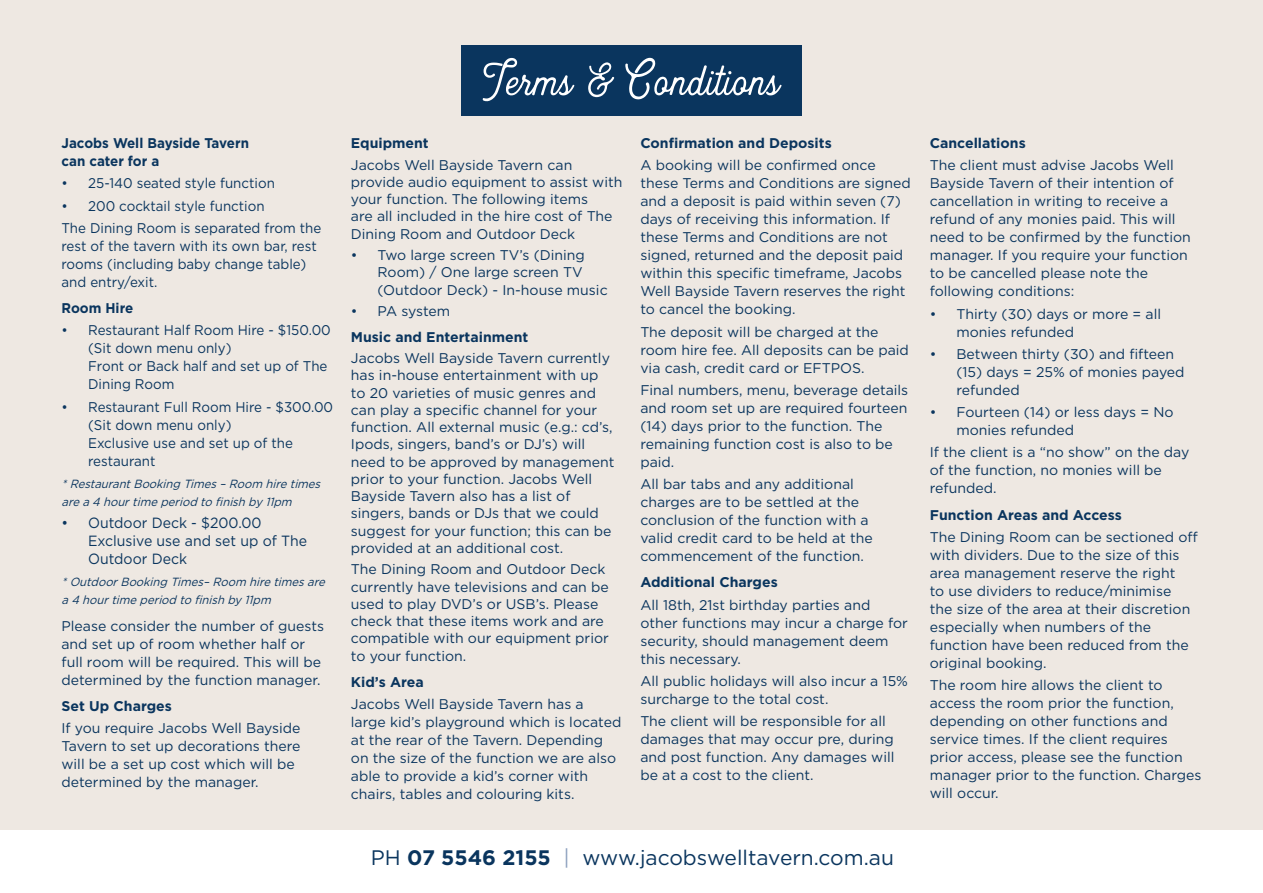
<style>
.page{position:relative;width:1263px;height:893px;background:#fff}
.page>*{position:absolute;margin:0;border:0;box-sizing:border-box;transform-origin:0 0}
.t1{font:51.75px "Heritage";color:#fff}
.t2{font:21px "Gotham";color:#0a355e}
.t3{font:14.85px/18px "Gotham";color:#0a355e;scale:.95 1}
.t4{font:14.1px/18px "Gotham";color:#0a355e}
.t5{font:14.1px/18px "Gotham";color:#0a355e;scale:.95 1}
.t6{font:700 14.1px "Gotham";color:#0a355e}
.t7{font:700 14.1px/18px "Gotham";color:#0a355e;scale:.95 1}
.t8{font:italic 11.85px/18px "Gotham";color:#0a355e;scale:.95 1}
.s1{font-weight:700}
.s2{color:#8a9ebd}
</style>
<div class="page">
<div style="left:0;top:0;width:1263px;height:829px;background:#eee8e2"></div>
<div style="left:461px;top:45px;width:340px;height:71px;background:#0a355e"></div>
<p class="t7" style="left:62px;top:134px;width:199px">Jacobs Well Bayside Tavern can cater for a</p>
<p class="t5" style="left:62px;top:174px;width:226px">• 25-140 seated style function</p>
<p class="t5" style="left:62px;top:196px;width:215px">• 200 cocktail style function</p>
<p class="t5" style="left:62px;top:218px;width:275px">The Dining Room is separated from the rest of the tavern with its own bar, rest rooms (including baby change table) and entry/exit.</p>
<p class="t7" style="left:62px;top:299px;width:77px">Room Hire</p>
<p class="t5" style="left:88px;top:321px;width:257px;text-indent:-27px">• Restaurant Half Room Hire - $150.00 (Sit down menu only)<br>Front or Back half and set up of The<br>Dining Room</p>
<p class="t5" style="left:88px;top:397px;width:259px;text-indent:-27px">• Restaurant Full Room Hire - $300.00 (Sit down menu only)<br>Exclusive use and set up of the restaurant</p>
<p class="t8" style="left:62px;top:474px;width:278px">*RestaurantBooking Times–Room hiretimes area4 hourtimeperiod tofinishby11pm</p>
<p class="t3" style="left:88px;top:513px;width:232px;text-indent:-27px">• Outdoor Deck - $200.00<br>Exclusive use and set up of The<br>Outdoor Deck</p>
<p class="t8" style="left:62px;top:573px;width:283px">*OutdoorBooking Times–Room hiretimesare a4 hourtimeperiod tofinishby11pm</p>
<p class="t4" style="left:62px;top:616px;width:264px">Please consider the number of guests and set up of room whether half or full room will be required. This will be determined by the function manager.</p>
<p class="t6" style="left:62px;top:697px;width:112px">Set Up Charges</p>
<p class="t4" style="left:62px;top:719px;width:241px">If you require Jacobs Well Bayside<br>Tavern to set up decorations there will be a set up cost which will be determined by the manager.</p>
<p class="t1" style="left:484px;top:52px;width:296px">Terms &amp; Conditions</p>
<p class="t6" style="left:351px;top:134px;width:79px">Equipment</p>
<p class="t4" style="left:351px;top:156px;width:273px;line-height:17.2px">Jacobs Well Bayside Tavern can provide audio equipment to assist with your function. The following items<br>are all included in the hire cost of The Dining Room and Outdoor Deck</p>
<p class="t4" style="left:378px;top:246px;width:232px;line-height:17.2px;text-indent:-27px">• Two large screen TV’s (Dining<br>Room) / One large screen TV (Outdoor Deck) - In-house music</p>
<p class="t4" style="left:351px;top:302px;width:101px">• PA system</p>
<p class="t6" style="left:351px;top:327px;width:179px">Music and Entertainment</p>
<p class="t4" style="left:351px;top:349px;width:265px;line-height:17.2px">Jacobs Well Bayside Tavern currently has in-house entertainment with up to 20 varieties of music genres and can play a specific channel for your function. All external music (e.g.: cd’s, Ipods, singers, band’s or DJ’s) will need to be approved by management prior to your function. Jacobs Well Bayside Tavern also has a list of singers, bands or DJs that we could suggest for your function; this can be provided at an additional cost.</p>
<p class="t4" style="left:351px;top:560px;width:259px;line-height:17.2px">The Dining Room and Outdoor Deck currently have televisions and can be used to play DVD’s or USB’s. Please check that these items work and are compatible with our equipment prior to your function.</p>
<p class="t6" style="left:351px;top:673px;width:74px">Kid’s Area</p>
<p class="t4" style="left:351px;top:695px;width:272px">Jacobs Well Bayside Tavern has a large kid’s playground which is located at the rear of the Tavern. Depending on the size of the function we are also able to provide a kid’s corner with chairs, tables and colouring kits.</p>
<p class="t6" style="left:640px;top:134px;width:193px">Confirmation and Deposits</p>
<p class="t4" style="left:640px;top:156px;width:272px">A booking will be confirmed once these Terms and Conditions are signed and a deposit is paid within seven (7) days of receiving this information. If these Terms and Conditions are not signed, returned and the deposit paid within this specific timeframe, Jacobs Well Bayside Tavern reserves the right to cancel the booking.</p>
<p class="t4" style="left:640px;top:322px;width:270px">The deposit will be charged at the room hire fee. All deposits can be paid via cash, credit card or EFTPOS.</p>
<p class="t4" style="left:640px;top:380px;width:269px">Final numbers, menu, beverage details and room set up are required fourteen (14) days prior to the function. The remaining function cost is also to be paid.</p>
<p class="t4" style="left:640px;top:475px;width:234px">All bar tabs and any additional charges are to be settled at the conclusion of the function with a valid credit card to be held at the commencement of the function.</p>
<p class="t6" style="left:640px;top:573px;width:139px">Additional Charges</p>
<p class="t4" style="left:640px;top:595px;width:269px">All 18th, 21st birthday parties and other functions may incur a charge for security, should management deem this necessary.</p>
<p class="t4" style="left:640px;top:671px;width:269px">All public holidays will also incur a 15% surcharge to the total cost.</p>
<p class="t4" style="left:640px;top:712px;width:256px">The client will be responsible for all damages that may occur pre, during and post function. Any damages will be at a cost to the client.</p>
<p class="t2" style="left:371px;top:844px;width:525px">PH <span class="s1">07 5546 2155</span> <span class="s2">|</span> www.jacobswelltavern.com.au</p>
<p class="t6" style="left:930px;top:134px;width:97px">Cancellations</p>
<p class="t4" style="left:930px;top:156px;width:262px">The client must advise Jacobs Well Bayside Tavern of their intention of cancellation in writing to receive a refund of any monies paid. This will need to be confirmed by the function manager. If you require your function to be cancelled please note the following conditions:</p>
<p class="t4" style="left:956px;top:304px;width:206px;text-indent:-27px">• Thirty (30) days or more = all monies refunded</p>
<p class="t4" style="left:956px;top:344px;width:230px;text-indent:-27px">• Between thirty (30) and fifteen (15) days = 25% of monies payed refunded</p>
<p class="t4" style="left:956px;top:403px;width:219px;text-indent:-27px">• Fourteen (14) or less days = No monies refunded</p>
<p class="t4" style="left:930px;top:443px;width:261px">If the client is a “no show” on the day of the function, no monies will be refunded.</p>
<p class="t6" style="left:930px;top:505px;width:193px">Function Areas and Access</p>
<p class="t4" style="left:930px;top:527px;width:269px">The Dining Room can be sectioned off with dividers. Due to the size of this area management reserve the right<br>to use dividers to reduce/minimise<br>the size of the area at their discretion especially when numbers of the function have been reduced from the original booking.</p>
<p class="t4" style="left:930px;top:676px;width:273px">The room hire allows the client to access the room prior the function, depending on other functions and service times. If the client requires prior access, please see the function manager prior to the function. Charges will occur.</p>
</div>
